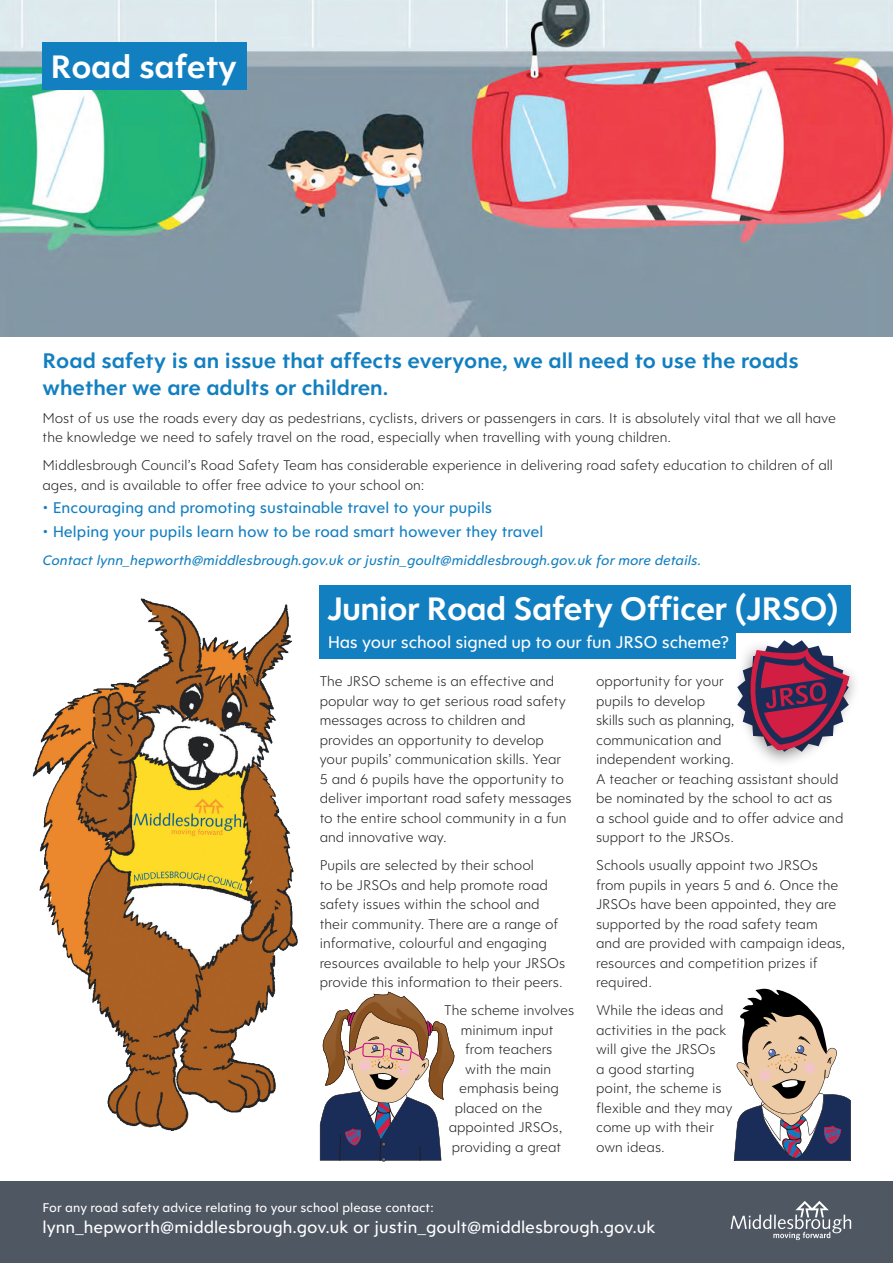
<style>
.page{position:relative;width:893px;height:1263px;background:#fff}
.page>*{position:absolute;margin:0;border:0;box-sizing:border-box;transform-origin:0 0}
.t1{font:34.5px "Clarika Pro Geo Dm";letter-spacing:-.02em;color:#fff}
.t2{font:22.5px/27px "Clarika Pro Geo Dm";color:#127fc1}
.t3{font:500 18px "Clarika Pro Geo";color:#fff}
.t4{font:500 16.5px "Clarika Pro Geo";color:#127fc1}
.t5{font:300 15px/19.5px "Clarika Pro Geo";color:#231f20}
.t6{font:italic 500 14.55px "Clarika Pro Geo";color:#127fc1}
.t7{font:500 13.5px "Clarika Pro Geo";color:#fff}
</style>
<div class="page">
<img style="left:0;top:0;width:893px;height:337px">
<div style="left:43px;top:43px;width:204px;height:47px;background:#127fc1"></div>
<img style="left:32px;top:598px;width:266px;height:533px">
<div style="left:319px;top:586px;width:531px;height:47px;background:#127fc1"></div>
<div style="left:319px;top:632px;width:417px;height:26px;background:#127fc1"></div>
<svg style="left:319px;top:992px;width:136px;height:170px"></svg>
<div style="left:735px;top:640px;width:126px;height:128px;background:#231f20;opacity:.55"></div>
<svg style="left:735px;top:640px;width:115px;height:112px"></svg>
<svg style="left:734px;top:988px;width:117px;height:173px"></svg>
<div style="left:0;top:1181px;width:893px;height:82px;background:#4f5763"></div>
<svg style="left:730px;top:1201px;width:121px;height:39px"></svg>
<p class="t1" style="left:51px;top:45px;width:188px">Road safety</p>
<h3 class="t2" style="left:43px;top:346px;width:758px">Road safety is an issue that affects everyone, we all need to use the roads whether we are adults or children.</h3>
<p class="t5" style="left:43px;top:408px;width:795px">Most of us use the roads every day as pedestrians, cyclists, drivers or passengers in cars. It is absolutely vital that we all have the knowledge we need to safely travel on the road, especially when travelling with young children.</p>
<p class="t5" style="left:43px;top:455px;width:792px">Middlesbrough Council’s Road Safety Team has considerable experience in delivering road safety education to children of all ages, and is available to offer free advice to your school on:</p>
<p class="t4" style="left:43px;top:498px;width:451px">• Encouraging and promoting sustainable travel to your pupils</p>
<p class="t4" style="left:43px;top:521px;width:502px">• Helping your pupils learn how to be road smart however they travel</p>
<p class="t6" style="left:43px;top:551px;width:660px">Contact lynn_hepworth@middlesbrough.gov.uk or justin_goult@middlesbrough.gov.uk for more details.</p>
<p class="t1" style="left:327px;top:587px;width:514px">Junior Road Safety Officer (JRSO)</p>
<p class="t3" style="left:328px;top:631px;width:403px">Has your school signed up to our fun JRSO scheme?</p>
<p class="t5" style="left:320px;top:671px;width:253px">The JRSO scheme is an effective and popular way to get serious road safety messages across to children and provides an opportunity to develop your pupils’ communication skills. Year 5 and 6 pupils have the opportunity to deliver important road safety messages to the entire school community in a fun and innovative way.</p>
<p class="t5" style="left:320px;top:855px;width:247px">Pupils are selected by their school<br>to be JRSOs and help promote road safety issues within the school and their community. There are a range of informative, colourful and engaging resources available to help your JRSOs provide this information to their peers.</p>
<p class="t5" style="left:444px;top:1000px;width:131px">The scheme involves</p>
<p class="t5" style="left:461px;top:1020px;width:94px">minimum input</p>
<p class="t5" style="left:465px;top:1039px;width:89px">from teachers</p>
<p class="t5" style="left:465px;top:1059px;width:88px">with the main</p>
<p class="t5" style="left:459px;top:1078px;width:101px">emphasis being</p>
<p class="t5" style="left:455px;top:1098px;width:89px">placed on the</p>
<p class="t5" style="left:449px;top:1117px;width:115px">appointed JRSOs,</p>
<p class="t5" style="left:452px;top:1137px;width:111px">providing a great</p>
<p class="t5" style="left:596px;top:671px;width:249px">opportunity for your<br>pupils to develop<br>skills such as planning,<br>communication and<br>independent working.<br>A teacher or teaching assistant should be nominated by the school to act as a school guide and to offer advice and support to the JRSOs.</p>
<p class="t5" style="left:596px;top:855px;width:251px">Schools usually appoint two JRSOs from pupils in years 5 and 6. Once the<br>JRSOs have been appointed, they are supported by the road safety team and are provided with campaign ideas, resources and competition prizes if required.</p>
<p class="t5" style="left:596px;top:1000px;width:138px">While the ideas and activities in the pack will give the JRSOs<br>a good starting point, the scheme is flexible and they may come up with their own ideas.</p>
<p class="t7" style="left:43px;top:1199px;width:393px">For any road safety advice relating to your school please contact:</p>
<p class="t3" style="left:43px;top:1216px;width:614px">lynn_hepworth@middlesbrough.gov.uk or justin_goult@middlesbrough.gov.uk</p>
</div>
